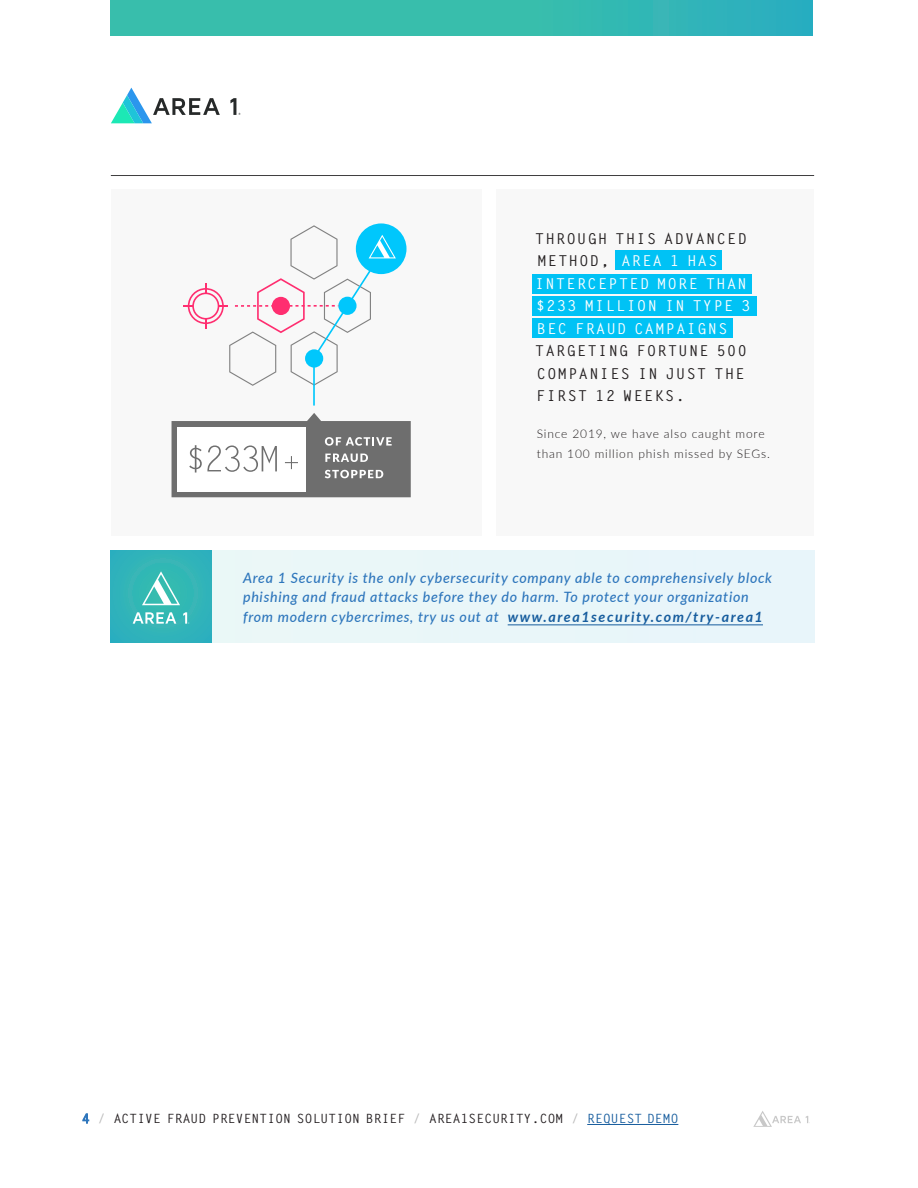
<style>
.page{position:relative;width:918px;height:1188px;background:#fff}
.page>*{position:absolute;margin:0;border:0;box-sizing:border-box;transform-origin:0 0}
.t1{font:700 15px/22.5px "Letter Gothic Std";letter-spacing:.1em;color:#231f20}
.Body_-_black{font:italic 500 14.25px/19.5px "Lato";letter-spacing:.05em;color:#2e76bc}
.t2{font:700 12.75px "Letter Gothic Std";letter-spacing:.02em;color:#241f21}
.Body_-_grey{font:300 12px/19.5px "Lato";letter-spacing:.07em;color:#231f20}
.s1{color:#fff}
.s2{font-weight:700;color:#175d9e}
.s3{color:#2e76bc}
.s4{color:#bababa}
.s5{color:#175d9e}
</style>
<div class="page">
<div style="left:111px;top:0;width:702px;height:36px;background:linear-gradient(to right,#3bc2a7,#2fb3ba)"></div>
<hr style="left:111px;top:175px;width:703px;height:1px;background:#403f40">
<svg style="left:111px;top:88px;width:109px;height:35px"></svg>
<svg style="left:230px;top:98px;width:10px;height:17px"></svg>
<svg style="left:753px;top:1111px;width:57px;height:16px"></svg>
<hr style="left:587px;top:1124px;width:91px;height:1px;background:#175d9e">
<svg style="left:532px;top:250px;width:225px;height:88px;fill:#00c2f5"></svg>
<div style="left:111px;top:551px;width:703px;height:91px;background:#e9f6f9"></div>
<div style="left:111px;top:551px;width:100px;height:91px;background:#30b4b9"></div>
<hr style="left:508px;top:625px;width:255px;height:1px;background:#175d9e">
<svg style="left:133px;top:612px;width:43px;height:12px"></svg>
<svg style="left:183px;top:612px;width:7px;height:12px"></svg>
<svg style="left:142px;top:571px;width:38px;height:34px"></svg>
<div style="left:112px;top:189px;width:370px;height:346px;background:#f8f8f8"></div>
<svg style="left:172px;top:413px;width:239px;height:84px"></svg>
<div style="left:356px;top:223px;width:51px;height:51px;background:#00c7fc;border-radius:50%"></div>
<svg style="left:183px;top:225px;width:213px;height:181px"></svg>
<p class="t1" style="left:535px;top:227px;width:217px">THROUGH THIS ADVANCED<br>METHOD, <span class="s1">AREA 1 HAS<br>INTERCEPTED MORE THAN $233 MILLION IN TYPE 3<br>BEC FRAUD CAMPAIGNS<br></span>TARGETING FORTUNE 500<br>COMPANIES IN JUST THE<br>FIRST 12 WEEKS.</p>
<p class="Body_-_grey" style="left:537px;top:424px;width:235px">Since 2019, we have also caught more than 100 million phish missed by SEGs.</p>
<p class="Body_-_black" style="left:243px;top:567px;width:531px">Area 1 Security is the only cybersecurity company able to comprehensively block phishing and fraud attacks before they do harm. To protect your organization from modern cybercrimes, try us out at <span class="s2">www.area1security.com/try-area1</span></p>
<p class="t2" style="left:82px;top:1111px;width:598px"><span class="s3">4</span> <span class="s4">/</span> ACTIVE FRAUD PREVENTION SOLUTION BRIEF <span class="s4">/</span> AREA1SECURITY.COM <span class="s4">/</span> <span class="s5">REQUEST DEMO</span></p>
</div>
